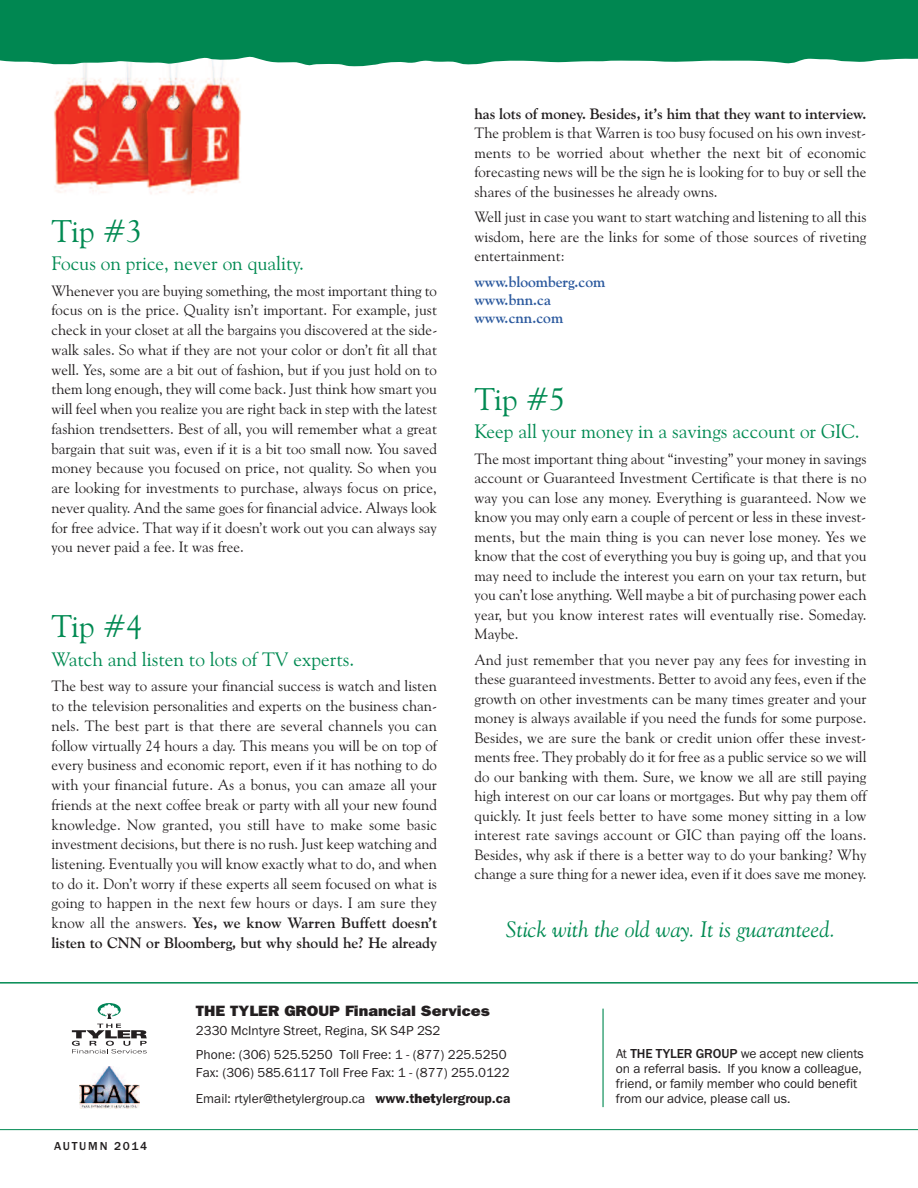
<style>
.page{position:relative;width:918px;height:1188px;background:#fff}
.page>*{position:absolute;margin:0;border:0;box-sizing:border-box;transform-origin:0 0}
.t1{font:31.5px "Goudy Old Style BT";letter-spacing:-.02em;color:#008a52}
.t2{font:italic 22.5px "Goudy Old Style BT";color:#008a52}
.t3{font:19.5px "Goudy Old Style BT";color:#008a52}
.t4{font:15px/19.8px "Goudy Old Style BT";color:#231f20;text-align:justify}
.t5{font:700 15px "Goudy Old Style BT";color:#231f20}
.t6{font:700 15px/18px "Goudy Old Style BT";color:#2b599e}
.t7{font:800 15px "Franklin Gothic";color:#231f20;scale:1.1 1}
.t8{font:13.5px/15px "Franklin Gothic";color:#231f20}
.t9{font:500 12px "Franklin Gothic";letter-spacing:.15em;color:#231f20}
.s1{font-weight:700}
.s2{font-weight:600}
.s3{font-weight:800}
.s4{font-weight:500}
</style>
<div class="page">
<img style="left:54px;top:66px;width:187px;height:128px">
<hr style="left:0;top:1129px;width:918px;height:1px;background:#008a52">
<img style="left:79px;top:1067px;width:61px;height:41px">
<svg style="left:71px;top:1003px;width:76px;height:51px"></svg>
<hr style="left:0;top:982px;width:918px;height:2px;background:#008a52">
<hr style="left:602px;top:1009px;width:2px;height:98px;background:#008a52">
<svg style="left:0;top:0;width:918px;height:66px;background:#108e5c"></svg>
<h1 class="t1" style="left:51px;top:213px;width:92px">Tip #3</h1>
<h3 class="t3" style="left:51px;top:252px;width:254px">Focus on price, never on quality.</h3>
<p class="t4" style="left:51px;top:281px;width:388px">Whenever you are buying something, the most important thing to focus on is the price. Quality isn’t important. For example, just check in your closet at all the bargains you discovered at the side&shy;walk sales. So what if they are not your color or don’t fit all that well. Yes, some are a bit out of fashion, but if you just hold on to them long enough, they will come back. Just think how smart you will feel when you realize you are right back in step with the latest fashion trendsetters. Best of all, you will remember what a great bargain that suit was, even if it is a bit too small now. You saved money because you focused on price, not quality. So when you are looking for investments to purchase, always focus on price, never quality. And the same goes for financial advice. Always look for free advice. That way if it doesn’t work out you can always say you never paid a fee. It was free.</p>
<h1 class="t1" style="left:51px;top:608px;width:92px">Tip #4</h1>
<h3 class="t3" style="left:51px;top:647px;width:304px">Watch and listen to lots of TV experts.</h3>
<p class="t4" style="left:51px;top:676px;width:387px">The best way to assure your financial success is watch and listen to the television personalities and experts on the business chan&shy;nels. The best part is that there are several channels you can follow virtually 24 hours a day. This means you will be on top of every business and economic report, even if it has nothing to do with your financial future. As a bonus, you can amaze all your friends at the next coffee break or party with all your new found knowledge. Now granted, you still have to make some basic investment decisions, but there is no rush. Just keep watching and listening. Eventually you will know exactly what to do, and when to do it. Don’t worry if these experts all seem focused on what is going to happen in the next few hours or days. I am sure they know all the answers. <span class="s1">Yes, we know Warren Buffett doesn’t listen to CNN or Bloomberg, but why should he? He already</span></p>
<p class="t5" style="left:474px;top:105px;width:393px">has lots of money. Besides, it’s him that they want to interview.</p>
<p class="t4" style="left:474px;top:124px;width:394px">The problem is that Warren is too busy focused on his own invest&shy;ments to be worried about whether the next bit of economic forecasting news will be the sign he is looking for to buy or sell the shares of the businesses he already owns.</p>
<p class="t4" style="left:474px;top:208px;width:394px">Well just in case you want to start watching and listening to all this wisdom, here are the links for some of those sources of riveting entertainment:</p>
<p class="t6" style="left:474px;top:273px;width:132px">www.bloomberg.com www.bnn.ca www.cnn.com</p>
<h1 class="t1" style="left:474px;top:381px;width:92px">Tip #5</h1>
<h3 class="t3" style="left:474px;top:420px;width:387px">Keep all your money in a savings account or GIC.</h3>
<p class="t4" style="left:474px;top:449px;width:394px">The most important thing about “investing” your money in savings account or Guaranteed Investment Certificate is that there is no way you can lose any money. Everything is guaranteed. Now we know you may only earn a couple of percent or less in these invest&shy;ments, but the main thing is you can never lose money. Yes we know that the cost of everything you buy is going up, and that you may need to include the interest you earn on your tax return, but you can’t lose anything. Well maybe a bit of purchasing power each year, but you know interest rates will eventually rise. Someday.<br>Maybe.</p>
<p class="t4" style="left:474px;top:650px;width:394px">And just remember that you never pay any fees for investing in these guaranteed investments. Better to avoid any fees, even if the growth on other investments can be many times greater and your money is always available if you need the funds for some purpose.<br>Besides, we are sure the bank or credit union offer these invest&shy;ments free. They probably do it for free as a public service so we will do our banking with them. Sure, we know we all are still paying high interest on our car loans or mortgages. But why pay them off quickly. It just feels better to have some money sitting in a low interest rate savings account or GIC than paying off the loans.<br>Besides, why ask if there is a better way to do your banking? Why change a sure thing for a newer idea, even if it does save me money.</p>
<h2 class="t2" style="left:506px;top:916px;width:331px">Stick with the old way. It is guaranteed.</h2>
<p class="t9" style="left:54px;top:1139px;width:95px">AUTUMN 2014</p>
<p class="t7" style="left:196px;top:1002px;width:269px">THE TYLER GROUP Financial Services</p>
<p class="t8" style="left:196px;top:1019px;width:312px;line-height:24px">2330 McIntyre Street, Regina, SK S4P 2S2<br>Phone: (306) 525.5250 Toll Free: 1 - (877) 225.5250</p>
<p class="t8" style="left:196px;top:1060px;width:316px;line-height:25.5px">Fax: (306) 585.6117 Toll Free Fax: 1 - (877) 255.0122<br>Email: rtyler@thetylergroup.ca <span class="s2">www.t</span><span class="s3">het</span><span class="s2">ylergroup.ca</span></p>
<p class="t8" style="left:616px;top:1046px;width:249px">At <span class="s4">THE TYLER GROUP</span> we accept new clients on a referral basis. If you know a colleague, friend, or family member who could benefit from our advice, please call us.</p>
</div>
